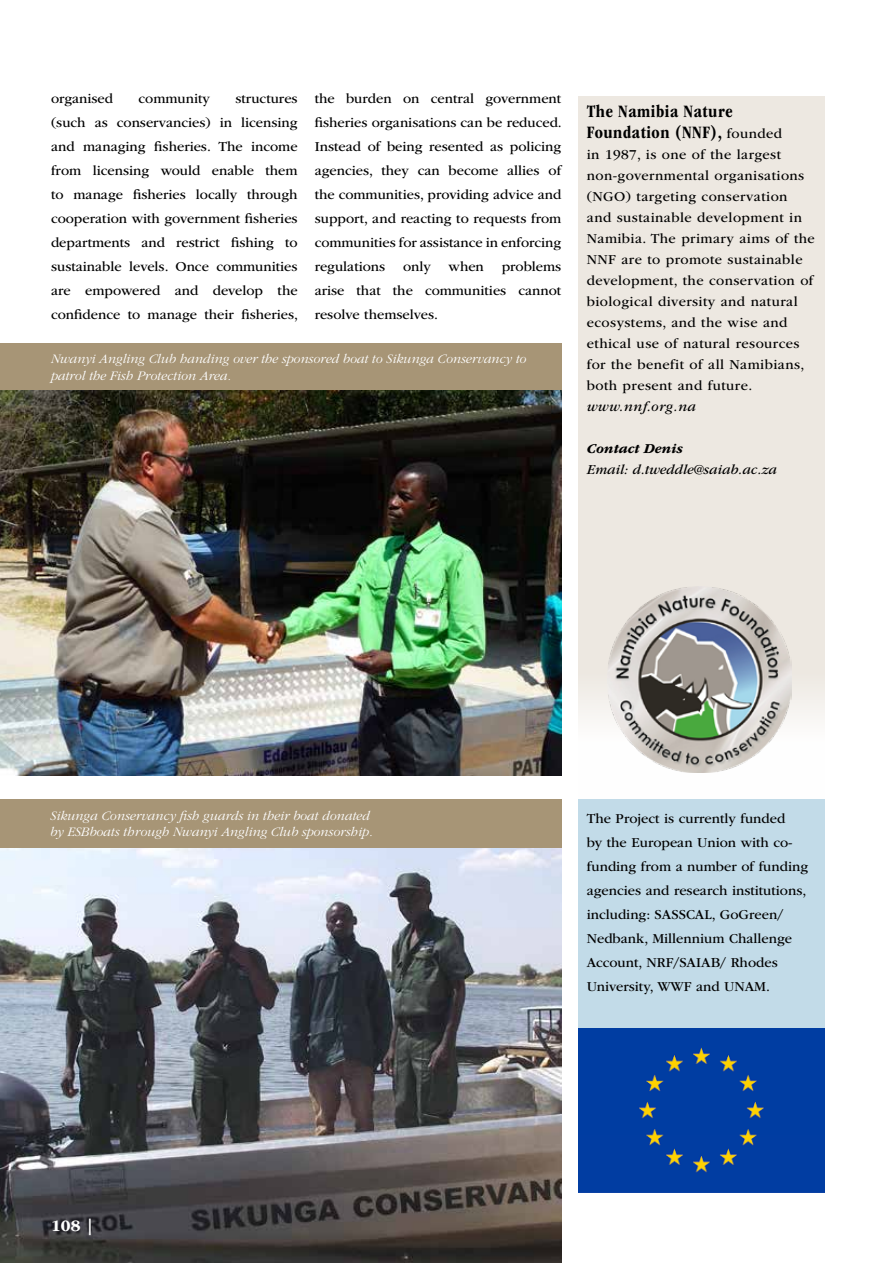
<style>
.page{position:relative;width:893px;height:1263px;background:#fff}
.page>*{position:absolute;margin:0;border:0;box-sizing:border-box;transform-origin:0 0}
.t1{font:700 condensed 18px/21px "ITC Garamond Std";letter-spacing:.03em;color:#000}
.t2{font:700 16.5px "ITC Garamond Std";color:#fff}
.t3{font:14.25px/24px "ITC Garamond Std";color:#000;text-align:justify}
.t4{font:14.25px/21px "ITC Garamond Std";letter-spacing:.03em;color:#000}
.t5{font:italic 14.25px "ITC Garamond Std";color:#000}
.t6{font:italic 14.25px "ITC Garamond Std";letter-spacing:.03em;color:#000}
.t7{font:italic 700 14.25px "ITC Garamond Std";color:#000}
.t8{font:italic 300 13.5px/16.2px "ITC Garamond Std";color:#fff}
.s1{font-weight:400;font-stretch:normal;font-size:14.25px}
</style>
<div class="page">
<svg style="left:578px;top:617px;width:247px;height:156px"></svg>
<img style="left:0;top:847px;width:561px;height:416px">
<img style="left:0;top:390px;width:561px;height:385px">
<div style="left:578px;top:96px;width:247px;height:521px;background:#ede8e1"></div>
<div style="left:578px;top:799px;width:247px;height:277px;background:#c2dbe8"></div>
<div style="left:0;top:343px;width:561px;height:47px;background:#a79576"></div>
<div style="left:0;top:799px;width:561px;height:48px;background:#a79576"></div>
<div style="left:578px;top:1028px;width:247px;height:164px;background:#003da2"></div>
<img style="left:607px;top:587px;width:185px;height:185px">
<p class="t3" style="left:51px;top:87px;width:249px;text-indent:184px">structures (such as conservancies) in licensing and managing fisheries. The income from licensing would enable them to manage fisheries locally through cooperation with government fisheries departments and restrict fishing to sustainable levels. Once communities are empowered and develop the confidence to manage their fisheries,</p>
<p class="t3" style="left:315px;top:87px;width:249px">the burden on central government fisheries organisations can be reduced.<br>Instead of being resented as policing agencies, they can become allies of the communities, providing advice and support, and reacting to requests from communities for assistance in enforcing regulations only when problems arise that the communities cannot resolve themselves.</p>
<p class="t8" style="left:51px;top:351px;width:477px">Nwanyi Angling Club handing over the sponsored boat to Sikunga Conservancy to patrol the Fish Protection Area.</p>
<p class="t3" style="left:51px;top:87px;width:64px">organised</p>
<p class="t3" style="left:139px;top:87px;width:73px">community</p>
<p class="t1" style="left:587px;top:101px;width:197px">The Namibia Nature<br>Foundation (NNF), <span class="s1">founded</span></p>
<p class="t4" style="left:587px;top:144px;width:230px">in 1987, is one of the largest non-governmental organisations (NGO) targeting conservation and sustainable development in<br>Namibia. The primary aims of the<br>NNF are to promote sustainable development, the conservation of biological diversity and natural ecosystems, and the wise and ethical use of natural resources for the benefit of all Namibians, both present and future.</p>
<p class="t6" style="left:587px;top:399px;width:111px">www.nnf.org.na</p>
<p class="t7" style="left:587px;top:440px;width:98px">Contact Denis</p>
<p class="t5" style="left:587px;top:462px;width:192px">Email: d.tweddle@saiab.ac.za</p>
<p class="t8" style="left:50px;top:807px;width:324px">Sikunga Conservancy fish guards in their boat donated by ESBboats through Nwanyi Angling Club sponsorship.</p>
<p class="t2" style="left:51px;top:1216px;width:44px">108 |</p>
<p class="t3" style="left:587px;top:807px;width:223px;text-align:left">The Project is currently funded<br>by the European Union with co&shy;funding from a number of funding agencies and research institutions, including: SASSCAL, GoGreen/<br>Nedbank, Millennium Challenge<br>Account, NRF/SAIAB/ Rhodes<br>University, WWF and UNAM.</p>
</div>
